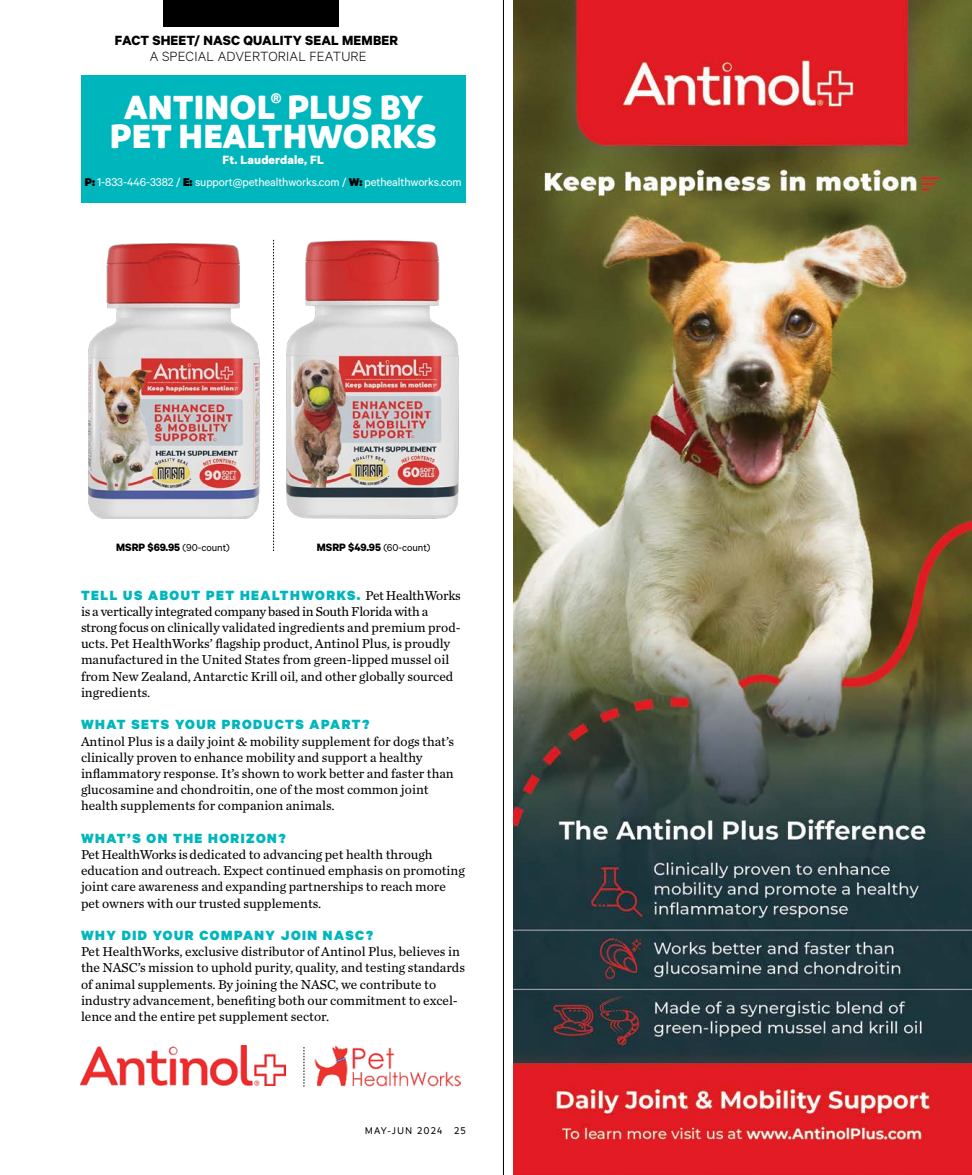
<style>
.page{position:relative;width:972px;height:1175px;background:#fff}
.page>*{position:absolute;margin:0;border:0;box-sizing:border-box;transform-origin:0 0}
.t1{font:900 36px "Branding SF";letter-spacing:.01em;color:#fff}
.t2{font:900 15px "Calibre";letter-spacing:.1em;color:#00b6bd}
.t3{font:700 15px "Calibre";letter-spacing:.01em;color:#000}
.t4{font:300 15px "Calibre";letter-spacing:.01em;color:#000}
.t5{font:900 13.95px "Branding SF";color:#fff}
.t6{font:13.5px/16.2px "Chronicle Text G2";color:#000}
.t7{font:700 13.5px "Calibre";letter-spacing:.01em;color:#fff}
.t8{font:12.75px "Calibre";letter-spacing:-.01em;color:#fff}
.t9{font:700 12px "Calibre";letter-spacing:-.005em;color:#000}
.t10{font:500 10.5px "Branding SF";letter-spacing:.1em;color:#000}
.s1{font-weight:900;color:#000}
.s2{font-weight:400;font-size:11.25px}
.s3{font-family:"Chronicle Text G2";font-weight:400;font-size:13.5px;color:#000}
</style>
<div class="page">
<div style="left:81px;top:75px;width:385px;height:127px;background:#00b6bd"></div>
<div style="left:163px;top:0;width:176px;height:26px;background:#000"></div>
<svg style="left:273px;top:240px;width:1px;height:311px"></svg>
<svg style="left:304px;top:1047px;width:1px;height:39px"></svg>
<img style="left:286px;top:240px;width:172px;height:278px">
<img style="left:89px;top:243px;width:171px;height:275px">
<img style="left:81px;top:1045px;width:205px;height:40px">
<img style="left:315px;top:1045px;width:145px;height:42px">
<hr style="left:503px;top:0;width:1px;height:1174px;background:#000">
<img style="left:513px;top:0;width:459px;height:1174px">
<p class="t3" style="left:115px;top:31px;width:285px">FACT SHEET/ NASC QUALITY SEAL MEMBER</p>
<p class="t4" style="left:150px;top:48px;width:218px">A SPECIAL ADVERTORIAL FEATURE</p>
<p class="t5" style="left:271px;top:91px;width:12px">®</p>
<h1 class="t1" style="left:110px;top:115px;width:328px">PET HEALTHWORKS</h1>
<p class="t7" style="left:223px;top:152px;width:103px">Ft. Lauderdale, FL</p>
<p class="t8" style="left:85px;top:175px;width:378px"><span class="s1">P:</span> 1-833-446-3382 / <span class="s1">E:</span> support@pethealthworks.com / <span class="s1">W:</span> pethealthworks.com</p>
<h1 class="t1" style="left:124px;top:86px;width:300px">ANTINOL PLUS BY</h1>
<p class="t9" style="left:116px;top:540px;width:115px">MSRP $69.95 <span class="s2">(90-count)</span></p>
<p class="t9" style="left:317px;top:540px;width:115px">MSRP $49.95 <span class="s2">(60-count)</span></p>
<p class="t2" style="left:81px;top:585px;width:381px">TELL US ABOUT PET HEALTHWORKS. <span class="s3">Pet HealthWorks</span></p>
<p class="t6" style="left:81px;top:602px;width:381px">is a vertically integrated company based in South Florida with a strong focus on clinically validated ingredients and premium prod&shy;ucts. Pet HealthWorks’ flagship product, Antinol Plus, is proudly manufactured in the United States from green-lipped mussel oil from New Zealand, Antarctic Krill oil, and other globally sourced ingredients.</p>
<p class="t2" style="left:81px;top:715px;width:290px">WHAT SETS YOUR PRODUCTS APART?</p>
<p class="t6" style="left:81px;top:732px;width:375px">Antinol Plus is a daily joint &amp; mobility supplement for dogs that’s clinically proven to enhance mobility and support a healthy inflammatory response. It’s shown to work better and faster than glucosamine and chondroitin, one of the most common joint health supplements for companion animals.</p>
<p class="t2" style="left:81px;top:828px;width:206px">WHAT’S ON THE HORIZON?</p>
<p class="t6" style="left:81px;top:845px;width:385px">Pet HealthWorks is dedicated to advancing pet health through education and outreach. Expect continued emphasis on promoting joint care awareness and expanding partnerships to reach more pet owners with our trusted supplements.</p>
<p class="t2" style="left:81px;top:925px;width:294px">WHY DID YOUR COMPANY JOIN NASC?</p>
<p class="t6" style="left:81px;top:942px;width:386px">Pet HealthWorks, exclusive distributor of Antinol Plus, believes in the NASC’s mission to uphold purity, quality, and testing standards of animal supplements. By joining the NASC, we contribute to industry advancement, benefiting both our commitment to excel&shy;lence and the entire pet supplement sector.</p>
<p class="t10" style="left:365px;top:1125px;width:102px">MAY-JUN 2024 25</p>
</div>
